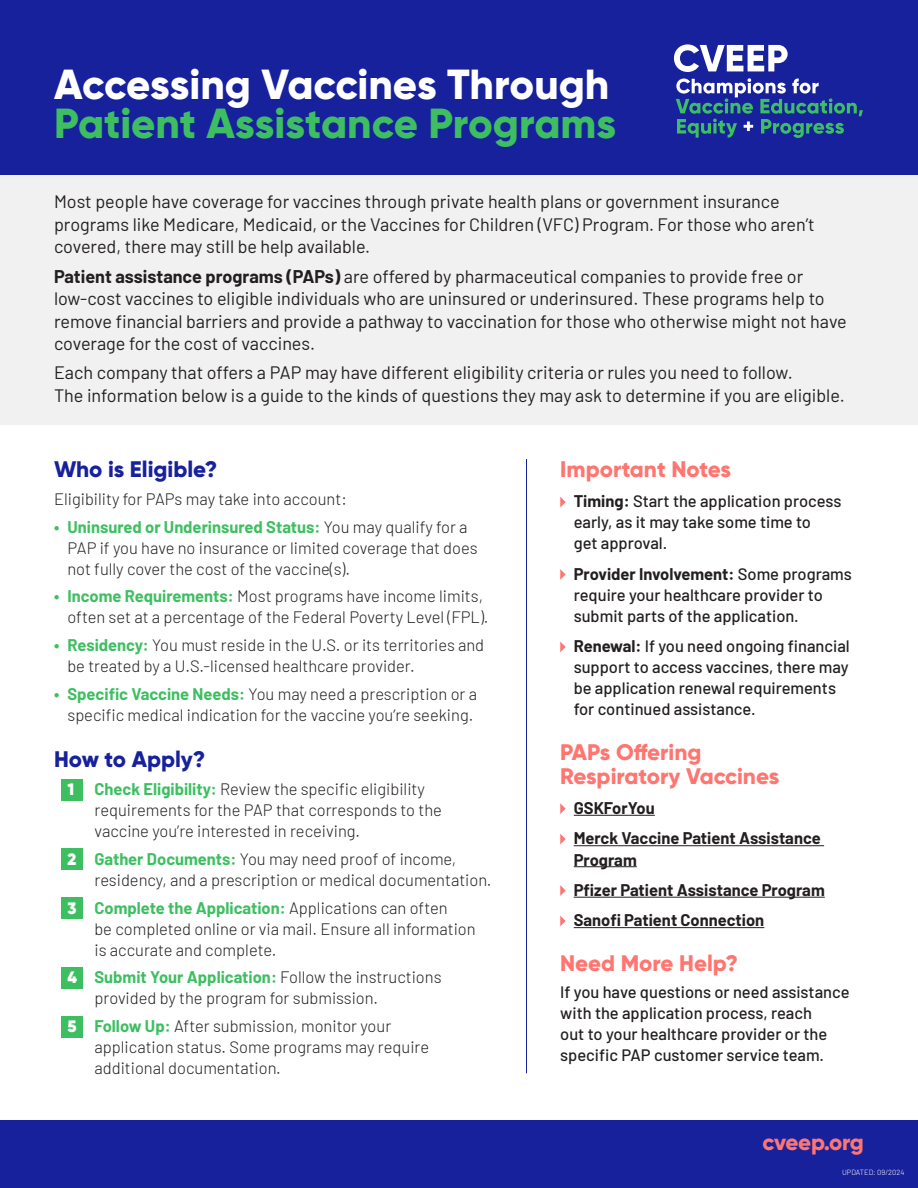
<style>
.page{position:relative;width:918px;height:1188px;background:#fff}
.page>*{position:absolute;margin:0;border:0;box-sizing:border-box;transform-origin:0 0}
.t1{font:800 42px "Gilroy";color:#3dbf61}
.t2{font:800 42px "Gilroy";letter-spacing:-.005em;color:#fff}
.t3{font:800 22.5px/24px "Gilroy";color:#ff7570}
.t4{font:800 22.5px "Gilroy";color:#17219c}
.t5{font:18px/22.5px "Barlow";color:#231f20}
.t6{font:300 16.5px/21px "Barlow";color:#231f20}
.t7{font:500 16.5px/21px "Barlow";color:#231f20}
.t8{font:700 16.5px/30.5px "Barlow";color:#231f20}
.t9{font:300 7.5px "Barlow";color:#fff}
.s1{font-weight:700}
.s2{font-weight:700;color:#3dbf61}
.s3{font-family:"Gilroy";font-weight:900;color:#fff}
</style>
<div class="page">
<div style="left:0;top:1120px;width:918px;height:68px;background:#17219c"></div>
<div style="left:0;top:0;width:918px;height:176px;background:#17219c"></div>
<div style="left:0;top:176px;width:918px;height:249px;background:#f1f1f1"></div>
<svg style="left:676px;top:78px;width:187px;height:60px"></svg>
<svg style="left:674px;top:44px;width:114px;height:28px"></svg>
<div style="left:62px;top:779px;width:21px;height:22px;background:#3dbf61"></div>
<div style="left:62px;top:848px;width:21px;height:22px;background:#3dbf61"></div>
<div style="left:62px;top:897px;width:21px;height:22px;background:#3dbf61"></div>
<div style="left:62px;top:967px;width:21px;height:22px;background:#3dbf61"></div>
<div style="left:62px;top:1016px;width:21px;height:22px;background:#3dbf61"></div>
<hr style="left:526px;top:459px;width:1px;height:614px;background:#17219c">
<hr style="left:574px;top:815px;width:81px;height:1px;background:#231f20">
<hr style="left:574px;top:845px;width:250px;height:1px;background:#231f20">
<hr style="left:574px;top:866px;width:63px;height:1px;background:#231f20">
<hr style="left:574px;top:897px;width:251px;height:1px;background:#231f20">
<hr style="left:574px;top:927px;width:190px;height:1px;background:#231f20">
<svg style="left:560px;top:497px;width:6px;height:10px"></svg>
<svg style="left:560px;top:569px;width:6px;height:11px"></svg>
<svg style="left:560px;top:642px;width:6px;height:10px"></svg>
<svg style="left:560px;top:803px;width:6px;height:11px"></svg>
<svg style="left:560px;top:834px;width:6px;height:10px"></svg>
<svg style="left:560px;top:885px;width:6px;height:11px"></svg>
<svg style="left:560px;top:916px;width:6px;height:10px"></svg>
<h1 class="t2" style="left:54px;top:58px;width:557px">Accessing Vaccines Through</h1>
<h1 class="t1" style="left:54px;top:97px;width:564px">Patient Assistance Programs</h1>
<p class="t5" style="left:54px;top:189px;width:762px">Most people have coverage for vaccines through private health plans or government insurance programs like Medicare, Medicaid, or the Vaccines for Children (VFC) Program. For those who aren’t covered, there may still be help available.</p>
<p class="t5" style="left:54px;top:263px;width:794px"><span class="s1">Patient assistance programs (PAPs)</span> are offered by pharmaceutical companies to provide free or low-cost vaccines to eligible individuals who are uninsured or underinsured. These programs help to remove financial barriers and provide a pathway to vaccination for those who otherwise might not have coverage for the cost of vaccines.</p>
<p class="t5" style="left:54px;top:360px;width:792px">Each company that offers a PAP may have different eligibility criteria or rules you need to follow.<br>The information below is a guide to the kinds of questions they may ask to determine if you are eligible.</p>
<h2 class="t4" style="left:54px;top:455px;width:165px">Who is Eligible?</h2>
<p class="t6" style="left:54px;top:487px;width:294px">Eligibility for PAPs may take into account:</p>
<p class="t6" style="left:67px;top:515px;width:412px;text-indent:-13px"><span class="s2">• Uninsured or Underinsured Status:</span> You may qualify for a<br>PAP if you have no insurance or limited coverage that does not fully cover the cost of the vaccine(s).</p>
<p class="t6" style="left:67px;top:585px;width:423px;text-indent:-13px"><span class="s2">• Income Requirements:</span> Most programs have income limits, often set at a percentage of the Federal Poverty Level (FPL).</p>
<p class="t6" style="left:67px;top:633px;width:418px;text-indent:-13px"><span class="s2">• Residency:</span> You must reside in the U.S. or its territories and be treated by a U.S.-licensed healthcare provider.</p>
<p class="t6" style="left:54px;top:682px;width:425px;text-align:center"><span class="s2">• Specific Vaccine Needs:</span> You may need a prescription or a specific medical indication for the vaccine you’re seeking.</p>
<h2 class="t4" style="left:54px;top:745px;width:153px">How to Apply?</h2>
<p class="t6" style="left:94px;top:777px;width:349px;text-indent:-27px"><span class="s3">1</span> <span class="s2">Check Eligibility:</span> Review the specific eligibility requirements for the PAP that corresponds to the vaccine you’re interested in receiving.</p>
<p class="t6" style="left:94px;top:847px;width:398px;text-indent:-27px"><span class="s3">2</span> <span class="s2">Gather Documents:</span> You may need proof of income, residency, and a prescription or medical documentation.</p>
<p class="t6" style="left:94px;top:896px;width:383px;text-indent:-27px"><span class="s3">3</span> <span class="s2">Complete the Application:</span> Applications can often<br>be completed online or via mail. Ensure all information is accurate and complete.</p>
<p class="t6" style="left:94px;top:966px;width:349px;text-indent:-27px"><span class="s3">4</span> <span class="s2">Submit Your Application:</span> Follow the instructions provided by the program for submission.</p>
<p class="t6" style="left:94px;top:1014px;width:336px;text-indent:-27px"><span class="s3">5</span> <span class="s2">Follow Up:</span> After submission, monitor your application status. Some programs may require additional documentation.</p>
<h2 class="t3" style="left:560px;top:457px;width:172px">Important Notes</h2>
<p class="t7" style="left:574px;top:490px;width:269px"><span class="s1">Timing:</span> Start the application process early, as it may take some time to<br>get approval.</p>
<p class="t7" style="left:574px;top:562px;width:280px"><span class="s1">Provider Involvement:</span> Some programs require your healthcare provider to submit parts of the application.</p>
<p class="t7" style="left:574px;top:635px;width:277px"><span class="s1">Renewal:</span> If you need ongoing financial support to access vaccines, there may be application renewal requirements for continued assistance.</p>
<h2 class="t3" style="left:560px;top:740px;width:220px">PAPs Offering<br>Respiratory Vaccines</h2>
<p class="t8" style="left:574px;top:792px;width:249px">GSKForYou<br>Merck Vaccine Patient Assistance</p>
<p class="t8" style="left:574px;top:843px;width:253px">Program<br>Pfizer Patient Assistance Program<br>Sanofi Patient Connection</p>
<h2 class="t3" style="left:560px;top:951px;width:179px">Need More Help?</h2>
<p class="t7" style="left:560px;top:981px;width:291px">If you have questions or need assistance with the application process, reach<br>out to your healthcare provider or the specific PAP customer service team.</p>
<h2 class="t3" style="left:762px;top:1130px;width:103px">cveep.org</h2>
<p class="t9" style="left:842px;top:1166px;width:64px">UPDATED: 09/2024</p>
</div>
